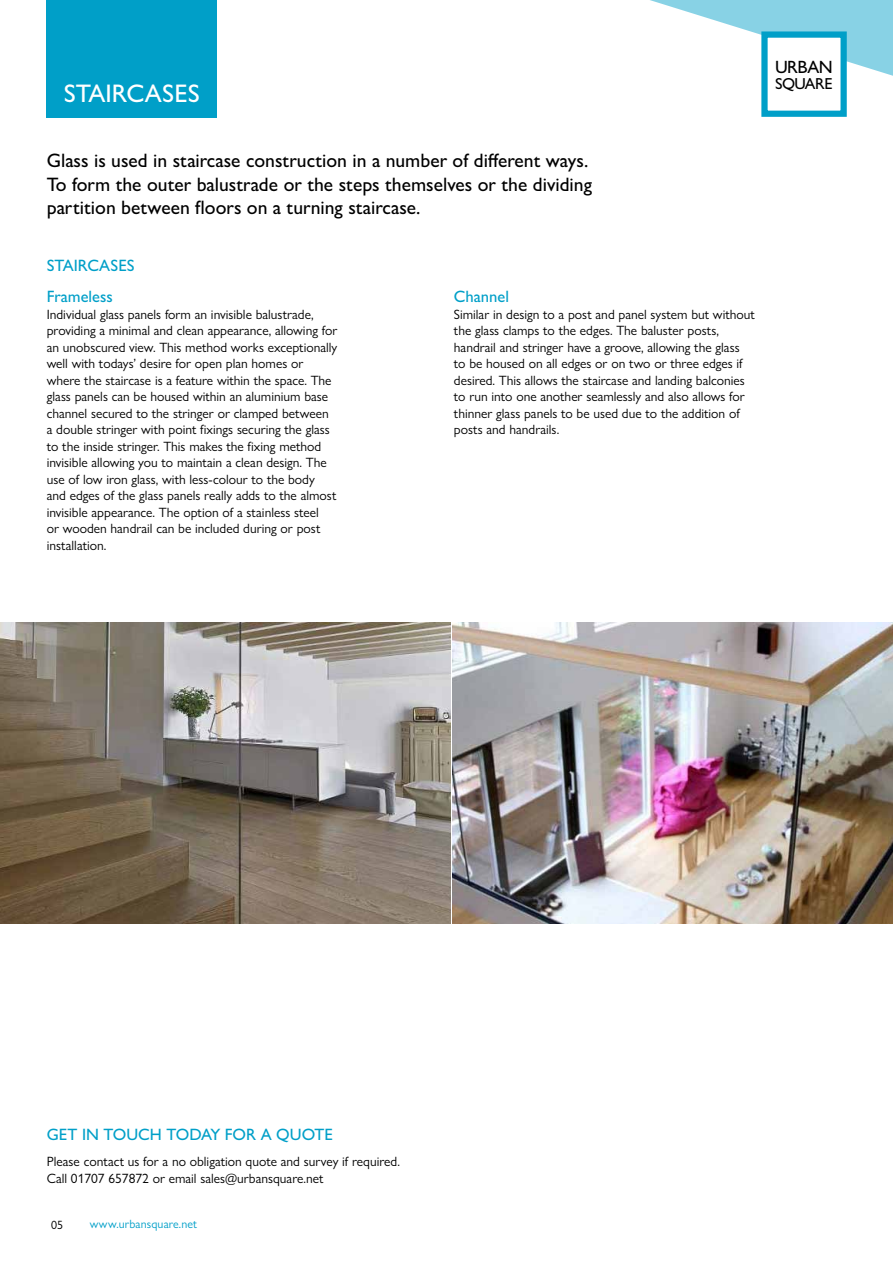
<style>
.page{position:relative;width:893px;height:1263px;background:#fff}
.page>*{position:absolute;margin:0;border:0;box-sizing:border-box;transform-origin:0 0}
.t1{font:500 25.5px "Gill Sans Nova";color:#fff}
.t2{font:500 19.5px/23.4px "Gill Sans Nova";color:#000}
.t3{font:500 17.85px "Gill Sans Nova";letter-spacing:-.03em;color:#000}
.t4{font:500 16.5px "Gill Sans Nova";color:#009fc8}
.t5{font:500 15.9px "Gill Sans Nova";letter-spacing:-.05em;color:#000}
.t6{font:13.5px/16.5px "Gill Sans Nova";color:#000}
.t7{font:12px "Gill Sans Nova";letter-spacing:.01em;color:#009fc8}
.t8{font:12px "Gill Sans Nova";color:#000}
</style>
<div class="page">
<svg style="left:46px;top:0;width:847px;height:118px"></svg>
<div style="left:47px;top:0;width:170px;height:118px;background:#009fc8"></div>
<div style="left:764px;top:35px;width:80px;height:79px;background:#fff"></div>
<div style="left:761px;top:31px;width:86px;height:86px;border:6px solid #009fc8"></div>
<img style="left:0;top:623px;width:451px;height:301px">
<img style="left:453px;top:623px;width:440px;height:301px">
<h1 class="t1" style="left:64px;top:78px;width:138px">STAIRCASES</h1>
<h2 class="t2" style="left:47px;top:149px;width:547px">Glass is used in staircase construction in a number of different ways.<br>To form the outer balustrade or the steps themselves or the dividing partition between floors on a turning staircase.</h2>
<p class="t4" style="left:47px;top:255px;width:90px">STAIRCASES</p>
<p class="t4" style="left:47px;top:287px;width:68px">Frameless</p>
<p class="t6" style="left:47px;top:306px;width:292px">Individual glass panels form an invisible balustrade, providing a minimal and clean appearance, allowing for an unobscured view. This method works exceptionally well with todays’ desire for open plan homes or where the staircase is a feature within the space. The glass panels can be housed within an aluminium base channel secured to the stringer or clamped between a double stringer with point fixings securing the glass to the inside stringer. This makes the fixing method invisible allowing you to maintain a clean design. The use of low iron glass, with less-colour to the body and edges of the glass panels really adds to the almost invisible appearance. The option of a stainless steel<br>or wooden handrail can be included during or post installation.</p>
<p class="t4" style="left:454px;top:287px;width:57px">Channel</p>
<p class="t6" style="left:454px;top:306px;width:302px">Similar in design to a post and panel system but without the glass clamps to the edges. The baluster posts, handrail and stringer have a groove, allowing the glass<br>to be housed on all edges or on two or three edges if desired. This allows the staircase and landing balconies to run into one another seamlessly and also allows for thinner glass panels to be used due to the addition of posts and handrails.</p>
<h3 class="t3" style="left:775px;top:56px;width:59px">URBAN</h3>
<p class="t5" style="left:775px;top:74px;width:59px">SQUARE</p>
<p class="t4" style="left:47px;top:1124px;width:288px">GET IN TOUCH TODAY FOR A QUOTE</p>
<p class="t6" style="left:47px;top:1153px;width:355px">Please contact us for a no obligation quote and survey if required.<br>Call 01707 657872 or email sales@urbansquare.net</p>
<p class="t8" style="left:51px;top:1218px;width:14px">05</p>
<p class="t7" style="left:90px;top:1217px;width:109px">www.urbansquare.net</p>
</div>
